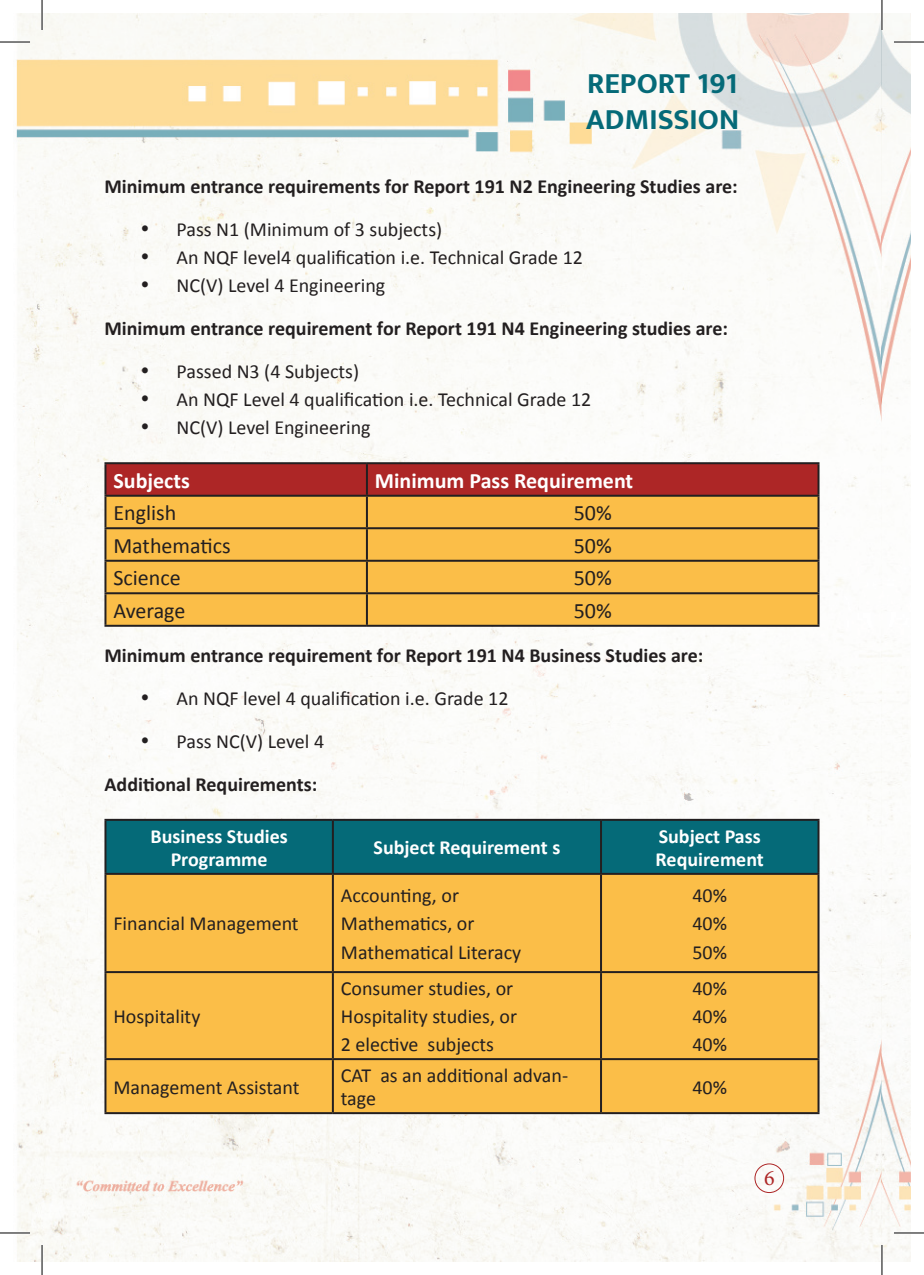
<style>
.page{position:relative;width:924px;height:1275px;background:#fff}
.page>*{position:absolute;margin:0;border:0;box-sizing:border-box;transform-origin:0 0}
.t1{font:700 30px "Mukta";color:#056a78}
.List_Paragraph{font:22px "Calibri";color:#231f20}
.List_Paragraph-2{font:700 22px "Calibri";color:#fff}
.t2{font:22px "Minion Pro";color:#ad2626}
.t3{font:20px/23px "Calibri";color:#231f20}
.t4{font:700 20px "Calibri";color:#231f20}
.t5{font:700 20px/23px "Calibri";color:#fff;text-align:center}
</style>
<div class="page">
<img style="left:16px;top:14px;width:893px;height:1247px">
<div style="left:754px;top:1163px;width:29px;height:29px;border:1px solid #ad2626;border-radius:50%"></div>
<div style="left:106px;top:464px;width:711px;height:31px;background:#ad2626"></div>
<div style="left:106px;top:497px;width:711px;height:128px;background:#fbbe48"></div>
<hr style="left:104px;top:462px;width:263px;height:2px;background:#231f20">
<hr style="left:104px;top:464px;width:2px;height:31px;background:#231f20">
<hr style="left:367px;top:462px;width:452px;height:2px;background:#231f20">
<hr style="left:366px;top:464px;width:2px;height:31px;background:#231f20">
<hr style="left:817px;top:464px;width:2px;height:31px;background:#231f20">
<hr style="left:104px;top:495px;width:263px;height:2px;background:#231f20">
<hr style="left:104px;top:497px;width:2px;height:30px;background:#231f20">
<hr style="left:367px;top:495px;width:452px;height:2px;background:#231f20">
<hr style="left:366px;top:497px;width:2px;height:30px;background:#231f20">
<hr style="left:817px;top:497px;width:2px;height:30px;background:#231f20">
<hr style="left:104px;top:527px;width:263px;height:2px;background:#231f20">
<hr style="left:104px;top:529px;width:2px;height:31px;background:#231f20">
<hr style="left:367px;top:527px;width:452px;height:2px;background:#231f20">
<hr style="left:366px;top:529px;width:2px;height:31px;background:#231f20">
<hr style="left:817px;top:529px;width:2px;height:31px;background:#231f20">
<hr style="left:104px;top:560px;width:263px;height:2px;background:#231f20">
<hr style="left:104px;top:562px;width:2px;height:30px;background:#231f20">
<hr style="left:367px;top:560px;width:452px;height:2px;background:#231f20">
<hr style="left:366px;top:562px;width:2px;height:30px;background:#231f20">
<hr style="left:817px;top:562px;width:2px;height:30px;background:#231f20">
<hr style="left:104px;top:592px;width:263px;height:2px;background:#231f20">
<hr style="left:104px;top:594px;width:2px;height:31px;background:#231f20">
<hr style="left:367px;top:592px;width:452px;height:2px;background:#231f20">
<hr style="left:366px;top:594px;width:2px;height:31px;background:#231f20">
<hr style="left:817px;top:594px;width:2px;height:31px;background:#231f20">
<hr style="left:104px;top:625px;width:263px;height:2px;background:#231f20">
<hr style="left:367px;top:625px;width:452px;height:2px;background:#231f20">
<div style="left:106px;top:821px;width:711px;height:52px;background:#056a78"></div>
<div style="left:106px;top:875px;width:711px;height:237px;background:#fbbe48"></div>
<hr style="left:104px;top:819px;width:229px;height:2px;background:#231f20">
<hr style="left:104px;top:821px;width:2px;height:52px;background:#231f20">
<hr style="left:333px;top:819px;width:267px;height:2px;background:#231f20">
<hr style="left:332px;top:821px;width:2px;height:52px;background:#231f20">
<hr style="left:600px;top:819px;width:219px;height:2px;background:#231f20">
<hr style="left:599px;top:821px;width:2px;height:52px;background:#231f20">
<hr style="left:817px;top:821px;width:2px;height:52px;background:#231f20">
<hr style="left:104px;top:873px;width:229px;height:2px;background:#231f20">
<hr style="left:104px;top:875px;width:2px;height:96px;background:#231f20">
<hr style="left:333px;top:873px;width:267px;height:2px;background:#231f20">
<hr style="left:332px;top:875px;width:2px;height:96px;background:#231f20">
<hr style="left:600px;top:873px;width:219px;height:2px;background:#231f20">
<hr style="left:599px;top:875px;width:2px;height:96px;background:#231f20">
<hr style="left:817px;top:875px;width:2px;height:96px;background:#231f20">
<hr style="left:104px;top:971px;width:229px;height:2px;background:#231f20">
<hr style="left:104px;top:973px;width:2px;height:85px;background:#231f20">
<hr style="left:333px;top:971px;width:267px;height:2px;background:#231f20">
<hr style="left:332px;top:973px;width:2px;height:85px;background:#231f20">
<hr style="left:600px;top:971px;width:219px;height:2px;background:#231f20">
<hr style="left:599px;top:973px;width:2px;height:85px;background:#231f20">
<hr style="left:817px;top:973px;width:2px;height:85px;background:#231f20">
<hr style="left:104px;top:1058px;width:229px;height:2px;background:#231f20">
<hr style="left:104px;top:1060px;width:2px;height:52px;background:#231f20">
<hr style="left:333px;top:1058px;width:267px;height:2px;background:#231f20">
<hr style="left:332px;top:1060px;width:2px;height:52px;background:#231f20">
<hr style="left:600px;top:1058px;width:219px;height:2px;background:#231f20">
<hr style="left:599px;top:1060px;width:2px;height:52px;background:#231f20">
<hr style="left:817px;top:1060px;width:2px;height:52px;background:#231f20">
<hr style="left:104px;top:1112px;width:229px;height:2px;background:#231f20">
<hr style="left:333px;top:1112px;width:267px;height:2px;background:#231f20">
<hr style="left:600px;top:1112px;width:219px;height:2px;background:#231f20">
<hr style="left:0;top:41px;width:30px;height:2px;background:#fff">
<hr style="left:893px;top:41px;width:30px;height:2px;background:#fff">
<hr style="left:0;top:1231px;width:30px;height:3px;background:#fff">
<hr style="left:893px;top:1231px;width:30px;height:3px;background:#fff">
<hr style="left:41px;top:0;width:2px;height:30px;background:#fff">
<hr style="left:41px;top:1245px;width:2px;height:30px;background:#fff">
<hr style="left:880px;top:0;width:2px;height:30px;background:#fff">
<hr style="left:880px;top:1245px;width:2px;height:30px;background:#fff">
<hr style="left:0;top:42px;width:30px;height:1px;background:#000">
<hr style="left:893px;top:42px;width:30px;height:1px;background:#000">
<hr style="left:0;top:1232px;width:30px;height:1px;background:#000">
<hr style="left:893px;top:1232px;width:30px;height:1px;background:#000">
<hr style="left:42px;top:0;width:1px;height:30px;background:#000">
<hr style="left:42px;top:1245px;width:1px;height:30px;background:#000">
<hr style="left:881px;top:0;width:1px;height:30px;background:#000">
<hr style="left:881px;top:1245px;width:1px;height:30px;background:#000">
<p class="t1" style="left:587px;top:65px;width:152px">REPORT 191</p>
<p class="t1" style="left:585px;top:101px;width:155px">ADMISSION</p>
<p class="t4" style="left:104px;top:172px;width:634px">Minimum entrance requirements for Report 191 N2 Engineering Studies are:</p>
<p class="t3" style="left:140px;top:217px;width:303px">• Pass N1 (Minimum of 3 subjects)</p>
<p class="t3" style="left:140px;top:245px;width:444px">• An NQF level4 qualification i.e. Technical Grade 12</p>
<p class="t3" style="left:140px;top:273px;width:246px">• NC(V) Level 4 Engineering</p>
<p class="t4" style="left:104px;top:314px;width:624px">Minimum entrance requirement for Report 191 N4 Engineering studies are:</p>
<p class="t3" style="left:140px;top:359px;width:220px">• Passed N3 (4 Subjects)</p>
<p class="t3" style="left:140px;top:387px;width:452px">• An NQF Level 4 qualification i.e. Technical Grade 12</p>
<p class="t3" style="left:140px;top:415px;width:231px">• NC(V) Level Engineering</p>
<p class="List_Paragraph-2" style="left:113px;top:465px;width:78px">Subjects</p>
<p class="List_Paragraph-2" style="left:375px;top:465px;width:260px">Minimum Pass Requirement</p>
<p class="List_Paragraph" style="left:113px;top:499px;width:64px">English</p>
<p class="List_Paragraph" style="left:573px;top:499px;width:40px">50%</p>
<p class="List_Paragraph" style="left:113px;top:532px;width:119px">Mathematics</p>
<p class="List_Paragraph" style="left:573px;top:532px;width:40px">50%</p>
<p class="List_Paragraph" style="left:113px;top:564px;width:69px">Science</p>
<p class="List_Paragraph" style="left:573px;top:564px;width:40px">50%</p>
<p class="List_Paragraph" style="left:113px;top:597px;width:73px">Average</p>
<p class="List_Paragraph" style="left:573px;top:597px;width:40px">50%</p>
<p class="t4" style="left:104px;top:641px;width:600px">Minimum entrance requirement for Report 191 N4 Business Studies are:</p>
<p class="t3" style="left:140px;top:685px;width:369px">• An NQF level 4 qualification i.e. Grade 12</p>
<p class="t3" style="left:140px;top:728px;width:185px">• Pass NC(V) Level 4</p>
<p class="t4" style="left:104px;top:770px;width:214px">Additional Requirements:</p>
<p class="t5" style="left:150px;top:824px;width:138px">Business Studies<br>Programme</p>
<p class="t5" style="left:373px;top:835px;width:188px">Subject Requirement s</p>
<p class="t5" style="left:655px;top:824px;width:110px;text-align:left">Subject Pass<br>Requirement</p>
<p class="t3" style="left:113px;top:911px;width:187px">Financial Management</p>
<p class="t3" style="left:113px;top:1004px;width:88px">Hospitality</p>
<p class="t3" style="left:113px;top:1074px;width:187px">Management Assistant</p>
<p class="t3" style="left:341px;top:883px;width:120px">Accounting, or</p>
<p class="t3" style="left:341px;top:911px;width:135px">Mathematics, or</p>
<p class="t3" style="left:341px;top:939px;width:182px">Mathematical Literacy</p>
<p class="t3" style="left:341px;top:976px;width:174px">Consumer studies, or</p>
<p class="t3" style="left:341px;top:1004px;width:178px">Hospitality studies, or</p>
<p class="t3" style="left:341px;top:1032px;width:155px">2 elective subjects</p>
<p class="t3" style="left:340px;top:1063px;width:229px">CAT as an additional advan&shy;tage</p>
<p class="t3" style="left:692px;top:883px;width:36px">40%</p>
<p class="t3" style="left:692px;top:911px;width:36px">40%</p>
<p class="t3" style="left:692px;top:939px;width:36px">50%</p>
<p class="t3" style="left:692px;top:976px;width:36px">40%</p>
<p class="t3" style="left:692px;top:1004px;width:36px">40%</p>
<p class="t3" style="left:692px;top:1032px;width:36px">40%</p>
<p class="t3" style="left:692px;top:1074px;width:36px">40%</p>
<p class="t2" style="left:763px;top:1163px;width:12px">6</p>
</div>
